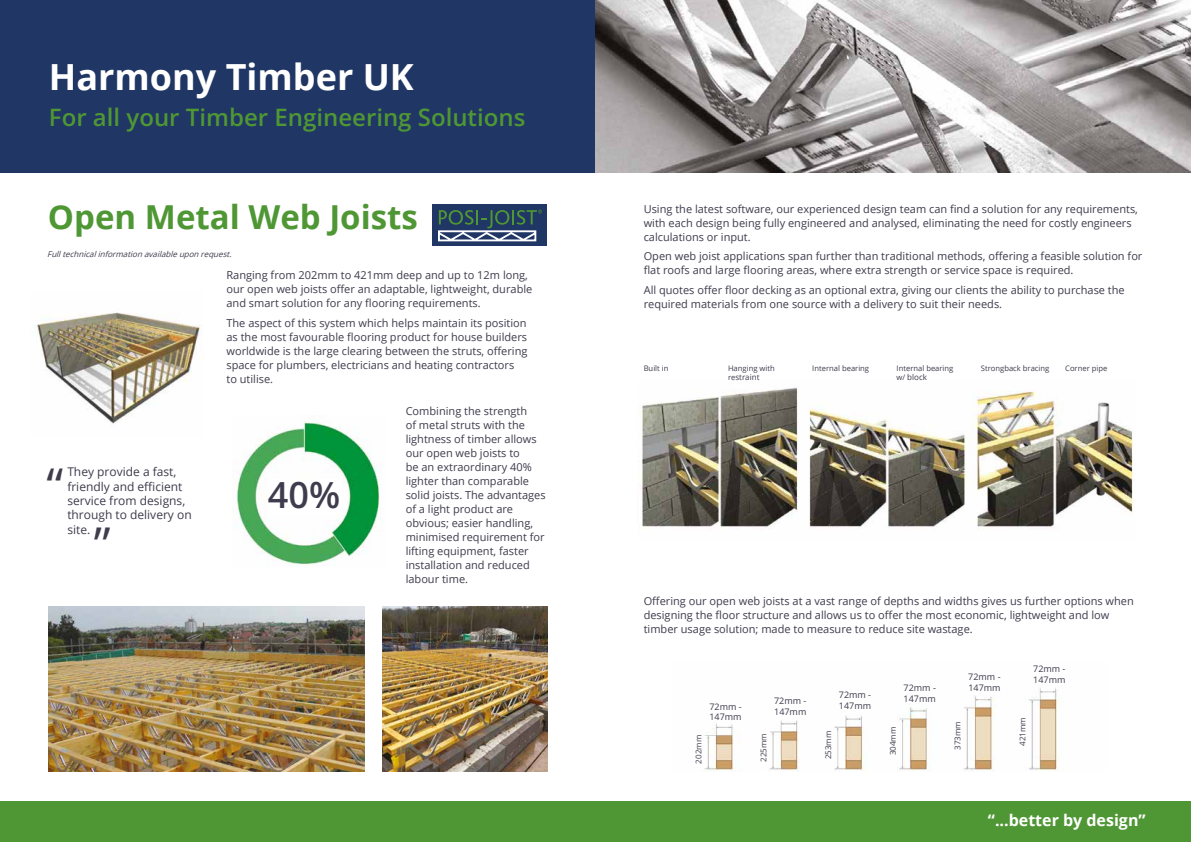
<style>
.page{position:relative;width:1191px;height:842px;background:#fff}
.page>*{position:absolute;margin:0;border:0;box-sizing:border-box;transform-origin:0 0}
.t1{font:48px "Open Sans";color:#3e3c4d}
.t2{font:700 36px "Open Sans";color:#fff}
.t3{font:600 36px "Open Sans";color:#3e3c4d}
.t4{font:700 33px "Open Sans";color:#4f9734}
.t5{font:600 24px "Open Sans";color:#4f9734}
.t6{font:700 16px "Open Sans";color:#fff}
.t7{font:12px/14.4px "Open Sans";color:#3e3c4d}
.t8{font:11px/14px "Open Sans";color:#3e3c4d}
.t9{font:9px/10.8px "Open Sans";color:#3e3c4d}
.t10{font:8px "Open Sans";color:#3e3c4d}
.t11{font:italic 8px "Open Sans";color:#3e3c4d}
.t12{font:7.6px "Open Sans";color:#3e3c4d}
.s1{font-size:7.6px}
</style>
<div class="page">
<img style="left:641px;top:387px;width:492px;height:143px">
<div style="left:0;top:0;width:595px;height:173px;background:#203664"></div>
<div style="left:595px;top:802px;width:596px;height:40px;background:#4f9734"></div>
<div style="left:0;top:801px;width:595px;height:41px;background:#4f9734"></div>
<img style="left:48px;top:606px;width:316px;height:165px">
<img style="left:382px;top:606px;width:165px;height:165px">
<img style="left:235px;top:421px;width:146px;height:144px">
<img style="left:35px;top:312px;width:166px;height:112px">
<img style="left:704px;top:688px;width:355px;height:83px">
<img style="left:595px;top:0;width:596px;height:173px">
<div style="left:432px;top:204px;width:115px;height:42px;background:#203664"></div>
<svg style="left:438px;top:210px;width:104px;height:32px"></svg>
<div style="left:269px;top:479px;width:72px;height:34px;background:#fff"></div>
<h2 class="t2" style="left:49px;top:51px;width:366px">Harmony Timber UK</h2>
<h3 class="t5" style="left:49px;top:101px;width:478px">For all your Timber Engineering Solutions</h3>
<h3 class="t4" style="left:48px;top:194px;width:371px">Open Metal Web Joists</h3>
<p class="t11" style="left:47px;top:249px;width:188px">Fulltechnicalinformationavailableuponrequest.</p>
<p class="t7" style="left:67px;top:464px;width:126px">They provide a fast, friendly and efficient service from designs, through to delivery on site.</p>
<h1 class="t1" style="left:47px;top:453px;width:18px">“</h1>
<h1 class="t1" style="left:94px;top:511px;width:18px">”</h1>
<p class="t8" style="left:226px;top:268px;width:307px">Ranging from 202mm to 421mm deep and up to 12m long, our open web joists offer an adaptable, lightweight, durable and smart solution for any flooring requirements.</p>
<p class="t8" style="left:226px;top:316px;width:302px">The aspect of this system which helps maintain its position as the most favourable flooring product for house builders worldwide is the large clearing between the struts, offering space for plumbers, electricians and heating contractors to utilise.</p>
<h2 class="t3" style="left:268px;top:471px;width:74px">40%</h2>
<p class="t8" style="left:406px;top:403px;width:141px">Combining the strength<br>of metal struts with the lightness of timber allows our open web joists to<br>be an extraordinary 40% lighter than comparable solid joists. The advantages of a light product are obvious; easier handling, minimised requirement for lifting equipment, faster installation and reduced labour time.</p>
<p class="t8" style="left:643px;top:201px;width:496px">Using the latest software, our experienced design team can find a solution for any requirements, with each design being fully engineered and analysed, eliminating the need for costly engineers calculations or input.</p>
<p class="t8" style="left:643px;top:249px;width:500px">Open web joist applications span further than traditional methods, offering a feasible solution for flat roofs and large flooring areas, where extra strength or service space is required.</p>
<p class="t8" style="left:643px;top:283px;width:482px">All quotes offer floor decking as an optional extra, giving our clients the ability to purchase the required materials from one source with a delivery to suit their needs.</p>
<p class="t12" style="left:643px;top:363px;width:26px">Built in</p>
<p class="t12" style="left:728px;top:363px;width:48px">Hanging with</p>
<p class="t10" style="left:728px;top:372px;width:33px"><span class="s1">re</span>straint</p>
<p class="t12" style="left:812px;top:363px;width:58px">Internal bearing</p>
<p class="t12" style="left:896px;top:363px;width:58px">Internal bearing</p>
<p class="t12" style="left:981px;top:363px;width:70px">Strongback bracing</p>
<p class="t12" style="left:1065px;top:363px;width:44px">Corner pipe</p>
<p class="t10" style="left:896px;top:372px;width:32px"><span class="s1">w/</span> block</p>
<p class="t8" style="left:643px;top:594px;width:491px">Offering our open web joists at a vast range of depths and widths gives us further options when designing the floor structure and allows us to offer the most economic, lightweight and low timber usage solution; made to measure to reduce site wastage.</p>
<p class="t9" style="left:1033px;top:663px;width:34px">72mm -</p>
<p class="t9" style="left:968px;top:671px;width:34px">72mm -</p>
<p class="t9" style="left:1033px;top:674px;width:34px">147mm</p>
<p class="t9" style="left:903px;top:682px;width:34px">72mm -</p>
<p class="t9" style="left:968px;top:682px;width:34px">147mm</p>
<p class="t9" style="left:839px;top:689px;width:34px">72mm -</p>
<p class="t9" style="left:903px;top:693px;width:34px">147mm</p>
<p class="t9" style="left:774px;top:695px;width:34px">72mm -<br>147mm</p>
<p class="t9" style="left:839px;top:700px;width:34px">147mm</p>
<p class="t9" style="left:709px;top:701px;width:34px">72mm -<br>147mm</p>
<p class="t10" style="left:693px;top:763px;width:30px;rotate:-90deg">202mm</p>
<p class="t10" style="left:758px;top:762px;width:30px;rotate:-90deg">225mm</p>
<p class="t10" style="left:822px;top:759px;width:30px;rotate:-90deg">253mm</p>
<p class="t10" style="left:887px;top:755px;width:30px;rotate:-90deg">304mm</p>
<p class="t10" style="left:952px;top:750px;width:30px;rotate:-90deg">373mm</p>
<p class="t10" style="left:1017px;top:746px;width:30px;rotate:-90deg">421mm</p>
<h3 class="t6" style="left:988px;top:809px;width:159px">“...better by design”</h3>
</div>
